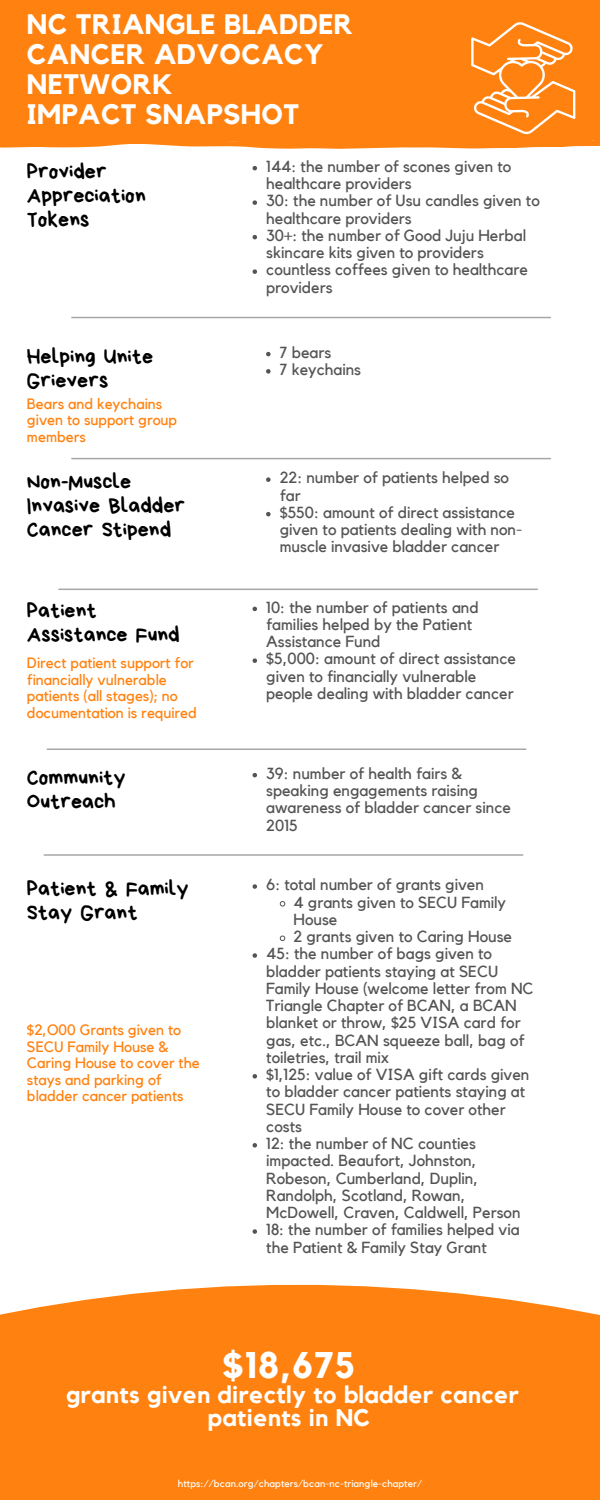
<style>
.page{position:relative;width:600px;height:1500px;background:#fff}
.page>*{position:absolute;margin:0;border:0;box-sizing:border-box;transform-origin:0 0}
.t1{font:700 37px "Kollektif";color:#fff}
.t2{font:700 28.1px/30px "Kollektif";letter-spacing:.015em;color:#fff}
.t3{font:700 23.9px/23.2px "Kollektif";letter-spacing:.015em;color:#fff;text-align:center}
.t4{font:22px/24px "Bryndan Write";color:#000}
.t5{font:16px/17.2px "Kollektif";color:#545454}
.t6{font:15px/16.5px "Kollektif";color:#ff8210}
.t7{font:10px "Kollektif";letter-spacing:.01em;color:#fff}
</style>
<div class="page">
<div style="left:0;top:1285px;width:600px;height:215px;background:#ff8210"></div>
<hr style="left:72px;top:317px;width:478px;height:1px;background:#a6a6a6">
<hr style="left:59px;top:589px;width:478px;height:1px;background:#a6a6a6">
<hr style="left:72px;top:458px;width:478px;height:1px;background:#a6a6a6">
<hr style="left:47px;top:748px;width:479px;height:2px;background:#a6a6a6">
<div style="left:0;top:0;width:600px;height:149px;background:#ff8210"></div>
<hr style="left:44px;top:854px;width:479px;height:2px;background:#a6a6a6">
<svg style="left:471px;top:22px;width:104px;height:112px;background:#ff9636"></svg>
<svg style="left:253px;top:166px;width:4px;height:4px"></svg>
<svg style="left:253px;top:200px;width:4px;height:5px"></svg>
<svg style="left:253px;top:235px;width:4px;height:4px"></svg>
<svg style="left:253px;top:269px;width:4px;height:5px"></svg>
<svg style="left:266px;top:352px;width:5px;height:4px"></svg>
<svg style="left:266px;top:369px;width:5px;height:5px"></svg>
<svg style="left:266px;top:477px;width:5px;height:5px"></svg>
<svg style="left:266px;top:512px;width:5px;height:4px"></svg>
<svg style="left:253px;top:607px;width:4px;height:4px"></svg>
<svg style="left:253px;top:658px;width:4px;height:5px"></svg>
<svg style="left:253px;top:773px;width:4px;height:4px"></svg>
<svg style="left:253px;top:884px;width:4px;height:5px"></svg>
<svg style="left:279px;top:901px;width:7px;height:6px"></svg>
<svg style="left:279px;top:935px;width:7px;height:6px"></svg>
<svg style="left:253px;top:953px;width:4px;height:5px"></svg>
<svg style="left:253px;top:1074px;width:4px;height:5px"></svg>
<svg style="left:253px;top:1143px;width:4px;height:5px"></svg>
<svg style="left:253px;top:1229px;width:4px;height:5px"></svg>
<p class="t2" style="left:27px;top:10px;width:328px">NC TRIANGLE BLADDER<br>CANCER ADVOCACY<br>NETWORK</p>
<p class="t2" style="left:27px;top:100px;width:274px">IMPACT SNAPSHOT</p>
<p class="t4" style="left:27px;top:160px;width:120px">Provider<br>Appreciation<br>Tokens</p>
<p class="t4" style="left:27px;top:344px;width:128px">Helping Unite<br>Grievers</p>
<p class="t6" style="left:27px;top:396px;width:152px">Bears and keychains given to support group members</p>
<p class="t4" style="left:27px;top:470px;width:160px">Non-Muscle<br>Invasive Bladder<br>Cancer Stipend</p>
<p class="t4" style="left:27px;top:599px;width:154px">Patient<br>Assistance Fund</p>
<p class="t6" style="left:27px;top:655px;width:171px">Direct patient support for financially vulnerable patients (all stages); no documentation is required</p>
<p class="t5" style="left:266px;top:158px;width:247px">144: the number of scones given to healthcare providers</p>
<p class="t5" style="left:266px;top:193px;width:275px">30: the number of Usu candles given to healthcare providers</p>
<p class="t5" style="left:266px;top:227px;width:261px">30+: the number of Good Juju Herbal skincare kits given to providers</p>
<p class="t5" style="left:266px;top:262px;width:263px">countless coffees given to healthcare providers</p>
<p class="t5" style="left:280px;top:344px;width:53px">7 bears</p>
<p class="t5" style="left:280px;top:362px;width:83px">7 keychains</p>
<p class="t5" style="left:280px;top:470px;width:231px">22: number of patients helped so far</p>
<p class="t5" style="left:280px;top:504px;width:244px">$550: amount of direct assistance given to patients dealing with non&shy;muscle invasive bladder cancer</p>
<p class="t5" style="left:266px;top:599px;width:214px">10: the number of patients and families helped by the Patient<br>Assistance Fund</p>
<p class="t5" style="left:266px;top:651px;width:251px">$5,000: amount of direct assistance given to financially vulnerable people dealing with bladder cancer</p>
<p class="t4" style="left:27px;top:765px;width:100px">Community<br>Outreach</p>
<p class="t5" style="left:266px;top:765px;width:246px">39: number of health fairs &amp; speaking engagements raising awareness of bladder cancer since<br>2015</p>
<p class="t4" style="left:27px;top:876px;width:163px">Patient &amp; Family<br>Stay Grant</p>
<p class="t6" style="left:27px;top:1022px;width:174px">$2,O00 Grants given to<br>SECU Family House &amp;<br>Caring House to cover the stays and parking of bladder cancer patients</p>
<p class="t5" style="left:266px;top:877px;width:219px">6: total number of grants given</p>
<p class="t5" style="left:293px;top:894px;width:214px">4 grants given to SECU Family<br>House</p>
<p class="t5" style="left:293px;top:929px;width:220px">2 grants given to Caring House</p>
<p class="t5" style="left:266px;top:946px;width:269px">45: the number of bags given to bladder patients staying at SECU<br>Family House (welcome letter from NC<br>Triangle Chapter of BCAN, a BCAN blanket or throw, $25 VISA card for gas, etc., BCAN squeeze ball, bag of toiletries, trail mix</p>
<p class="t5" style="left:266px;top:1067px;width:265px">$1,125: value of VISA gift cards given to bladder cancer patients staying at<br>SECU Family House to cover other costs</p>
<p class="t5" style="left:266px;top:1136px;width:256px">12: the number of NC counties impacted. Beaufort, Johnston,<br>Robeson, Cumberland, Duplin,<br>Randolph, Scotland, Rowan,<br>McDowell, Craven, Caldwell, Person</p>
<p class="t5" style="left:266px;top:1222px;width:255px">18: the number of families helped via the Patient &amp; Family Stay Grant</p>
<p class="t1" style="left:223px;top:1348px;width:134px">$18,675</p>
<p class="t3" style="left:66px;top:1384px;width:454px">grants given directly to bladder cancer patients in NC</p>
<p class="t7" style="left:178px;top:1479px;width:246px">https://bcan.org/chapters/bcan-nc-triangle-chapter/</p>
</div>
